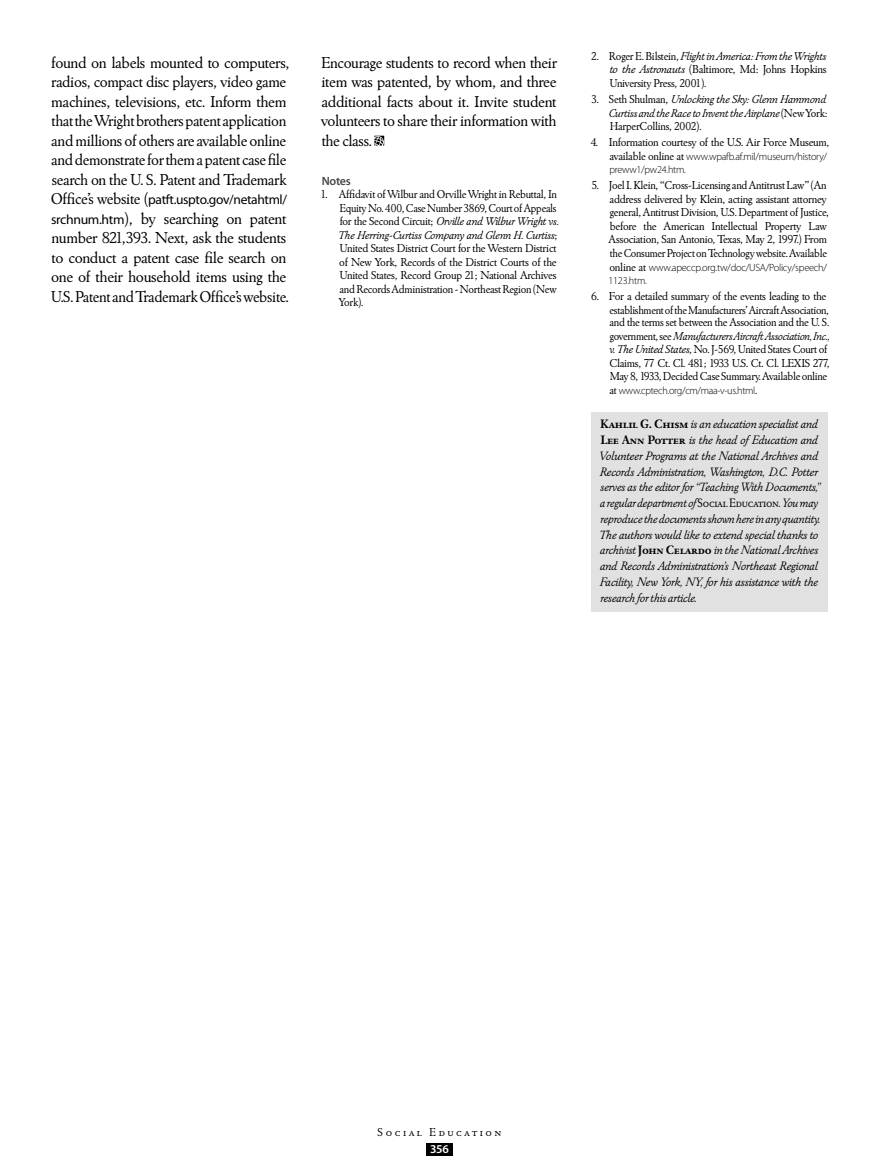
<style>
.page{position:relative;width:878px;height:1175px;background:#fff}
.page>*{position:absolute;margin:0;border:0;box-sizing:border-box;transform-origin:0 0}
.No_Indent_Text{font:16.5px/19.5px "Winchester New ITC";letter-spacing:-.025em;color:#000}
.No_Indent_Text-2{font:13.5px "Myriad Pro";letter-spacing:-.025em;color:#000}
.Author_Bio{font:italic 12.75px/15.8px "Winchester New ITC";letter-spacing:-.025em;color:#000}
.Notes_References{font:12px/13.5px "Winchester New ITC";letter-spacing:-.025em;color:#000}
.Notes_References-2{font:italic 12px/13.5px "Winchester New ITC";letter-spacing:-.025em;color:#000;text-align:justify}
.t1{font:12px "Winchester New ITC Book SC";letter-spacing:.2em;color:#000}
.Notes_Ref_Heading{font:600 12px "Myriad Pro";letter-spacing:-.025em;color:#484848}
.t2{font:600 12px "Myriad Pro";color:#fff}
.Notes_References-3{font:300 10.5px/13.5px "Myriad Pro";letter-spacing:-.025em;color:#000}
.s1{font-family:"Winchester New ITC";font-size:16.5px}
.s2{font-family:"Myriad Pro";font-size:13.5px}
.s3{font-style:italic}
.s4{font-style:normal}
.s5{font-family:"Winchester New ITC";font-weight:400;font-size:12px}
.s6{font-family:"Winchester New ITC Bold SC";font-style:normal}
.s7{font-family:"Winchester New ITC Book SC";font-style:normal}
</style>
<div class="page">
<div style="left:591px;top:412px;width:236px;height:200px;background:#e1e1e1"></div>
<svg style="left:374px;top:136px;width:10px;height:10px"></svg>
<div style="left:426px;top:1143px;width:26px;height:12px;background:#000"></div>
<p class="No_Indent_Text" style="left:51px;top:52px;width:240px">found on labels mounted to computers, radios, compact disc players, video game machines, televisions, etc. Inform them that the Wright brothers patent application and millions of others are available online and demonstrate for them a patent case file search on the U. S. Patent and Trademark</p>
<p class="No_Indent_Text-2" style="left:51px;top:192px;width:238px"><span class="s1">Office’s website (</span>patft.uspto.gov/netahtml/</p>
<p class="No_Indent_Text" style="left:51px;top:208px;width:240px"><span class="s2">srchnum.htm</span>), by searching on patent number 821,393. Next, ask the students to conduct a patent case file search on one of their household items using the U.S. Patent and Trademark Office’s website.</p>
<p class="No_Indent_Text" style="left:321px;top:52px;width:238px;text-align:justify">Encourage students to record when their item was patented, by whom, and three additional facts about it. Invite student volunteers to share their information with the class.</p>
<p class="Notes_Ref_Heading" style="left:322px;top:174px;width:31px">Notes</p>
<p class="Notes_References" style="left:338px;top:187px;width:222px;text-indent:-18px">1. Affidavit of Wilbur and Orville Wright in Rebuttal, In Equity No. 400, Case Number 3869, Court of Appeals for the Second Circuit; <span class="s3">Orville and Wilbur Wright vs.<br>The Herring-Curtiss Company and Glenn H. Curtiss</span>; United States District Court for the Western District of New York, Records of the District Courts of the United States, Record Group 21; National Archives and Records Administration - Northeast Region (New York).</p>
<p class="Notes_References" style="left:609px;top:49px;width:219px;text-align:justify;text-indent:-18px">2. Roger E. Bilstein, <span class="s3">Flight in America: From the Wrights to the Astronauts</span> (Baltimore, Md: Johns Hopkins University Press, 2001).</p>
<p class="Notes_References-2" style="left:608px;top:92px;width:221px;text-indent:-17px"><span class="s4">3. Seth Shulman,</span> Unlocking the Sky: Glenn Hammond Curtiss and the Race to Invent the Airplane <span class="s4">(New York:<br>HarperCollins, 2002).</span></p>
<p class="Notes_References" style="left:590px;top:135px;width:240px">4. Information courtesy of the U.S. Air Force Museum,</p>
<p class="Notes_References-3" style="left:609px;top:150px;width:219px"><span class="s5">available online at</span> www.wpafb.af.mil/museum/history/ preww1/pw24.htm.</p>
<p class="Notes_References" style="left:608px;top:178px;width:222px;text-indent:-17px">5. Joel I. Klein, “Cross-Licensing and Antitrust Law” (An address delivered by Klein, acting assistant attorney general, Antitrust Division, U.S. Department of Justice, before the American Intellectual Property Law Association, San Antonio, Texas, May 2, 1997.) From the Consumer Project on Technology website. Available</p>
<p class="Notes_References-3" style="left:608px;top:260px;width:220px"><span class="s5">online at</span> www.apeccp.org.tw/doc/USA/Policy/speech/<br>1123.htm.</p>
<p class="Notes_References" style="left:609px;top:289px;width:222px;text-indent:-18px">6. For a detailed summary of the events leading to the establishment of the Manufacturers’ Aircraft Association, and the terms set between the Association and the U. S. government, see <span class="s3">Manufacturers Aircraft Association, Inc., v. The United States</span>, No. J-569, United States Court of Claims, 77 Ct. Cl. 481; 1933 U.S. Ct. Cl. LEXIS 277, May 8, 1933, Decided Case Summary. Available online</p>
<p class="Notes_References-3" style="left:609px;top:383px;width:149px"><span class="s5">at</span> www.cptech.org/cm/maa-v-us.html<span class="s5">.</span></p>
<p class="Author_Bio" style="left:599px;top:416px;width:223px"><span class="s6">Kahlil G. Chism</span> is an education specialist and <span class="s6">Lee Ann Potter</span> is the head of Education and Volunteer Programs at the National Archives and Records Administration, Washington, D.C. Potter serves as the editor for “Teaching With Documents,” a regular department of <span class="s7">Social Education</span>. You may reproduce the documents shown here in any quantity.<br>The authors would like to extend special thanks to archivist <span class="s6">John Celardo</span> in the National Archives and Records Administration’s Northeast Regional Facility, New York, NY, for his assistance with the research for this article.</p>
<p class="t1" style="left:377px;top:1125px;width:125px">Social Education</p>
<p class="t2" style="left:430px;top:1142px;width:20px">356</p>
</div>
